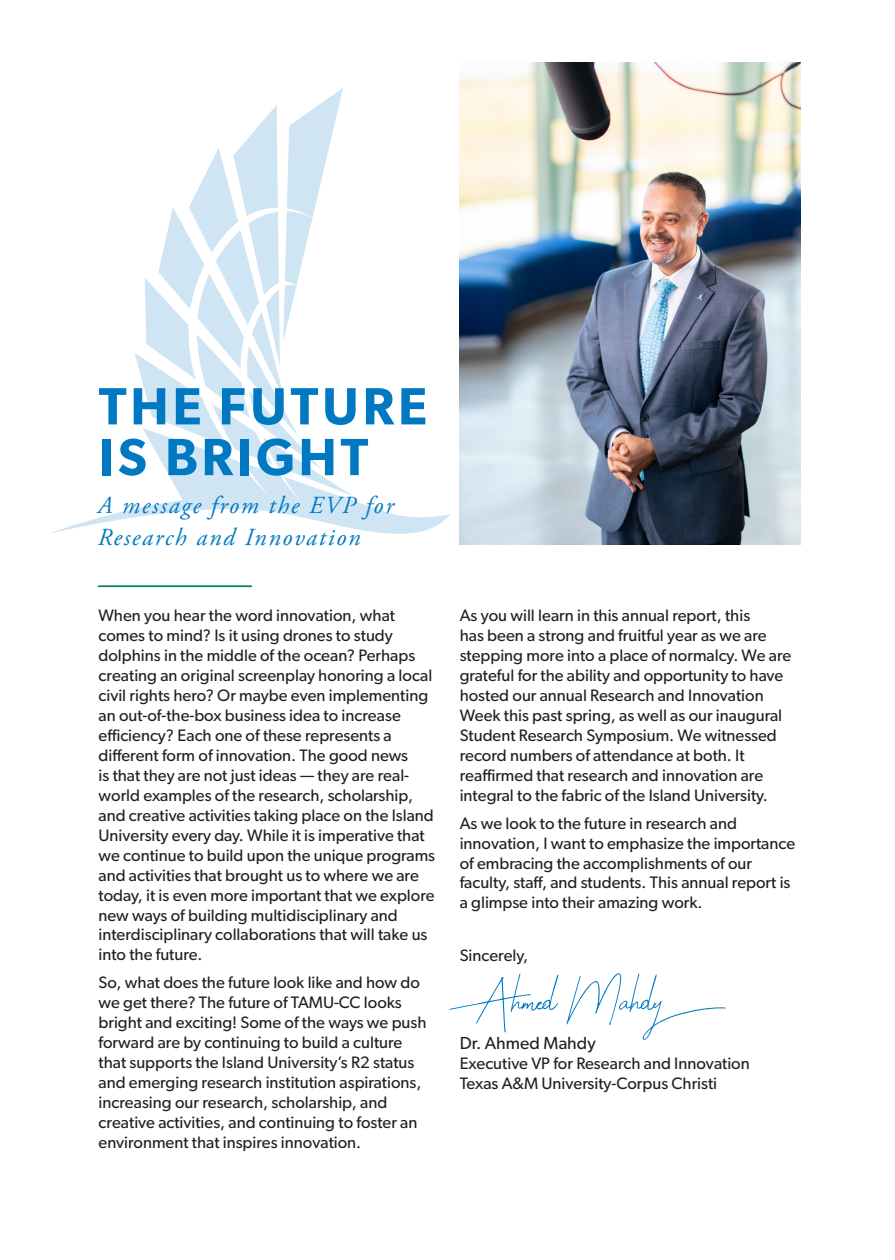
<style>
.page{position:relative;width:895px;height:1260px;background:#fff}
.page>*{position:absolute;margin:0;border:0;box-sizing:border-box;transform-origin:0 0}
.t1{font:84px "Harmony";letter-spacing:-.02em;color:#0079c2}
.t2{font:600 52.5px "Gibson";letter-spacing:.075em;color:#0079c2}
.t3{font:italic 24.5px/31.5px "Adobe Garamond Pro";letter-spacing:.075em;color:#0079c2}
.t4{font:17.5px "Gibson";color:#231f20}
.Paragraph_Style_1{font:16.62px/19.9px "Gibson";color:#231f20}
</style>
<div class="page">
<svg style="left:49px;top:88px;width:401px;height:446px"></svg>
<img style="left:460px;top:62px;width:340px;height:483px">
<hr style="left:98px;top:585px;width:154px;height:2px;background:#008652">
<p class="t2" style="left:99px;top:375px;width:330px">THE FUTURE</p>
<p class="t2" style="left:99px;top:426px;width:271px">IS BRIGHT</p>
<p class="t3" style="left:98px;top:490px;width:297px">A message from the EVP for<br>Research and Innovation</p>
<p class="Paragraph_Style_1" style="left:99px;top:605px;width:338px">When you hear the word innovation, what comes to mind? Is it using drones to study dolphins in the middle of the ocean? Perhaps creating an original screenplay honoring a local civil rights hero? Or maybe even implementing an out-of-the-box business idea to increase efficiency? Each one of these represents a different form of innovation. The good news<br>is that they are not just ideas — they are real&shy;world examples of the research, scholarship, and creative activities taking place on the Island University every day. While it is imperative that we continue to build upon the unique programs and activities that brought us to where we are today, it is even more important that we explore new ways of building multidisciplinary and interdisciplinary collaborations that will take us into the future.</p>
<p class="Paragraph_Style_1" style="left:99px;top:972px;width:329px">So, what does the future look like and how do we get there? The future of TAMU-CC looks bright and exciting! Some of the ways we push forward are by continuing to build a culture that supports the Island University’s R2 status and emerging research institution aspirations, increasing our research, scholarship, and creative activities, and continuing to foster an environment that inspires innovation.</p>
<p class="Paragraph_Style_1" style="left:460px;top:605px;width:333px">As you will learn in this annual report, this<br>has been a strong and fruitful year as we are stepping more into a place of normalcy. We are grateful for the ability and opportunity to have hosted our annual Research and Innovation Week this past spring, as well as our inaugural Student Research Symposium. We witnessed record numbers of attendance at both. It reaffirmed that research and innovation are integral to the fabric of the Island University.</p>
<p class="Paragraph_Style_1" style="left:460px;top:813px;width:337px">As we look to the future in research and innovation, I want to emphasize the importance of embracing the accomplishments of our faculty, staff, and students. This annual report is a glimpse into their amazing work.</p>
<p class="Paragraph_Style_1" style="left:460px;top:946px;width:70px">Sincerely,</p>
<p class="t1" style="left:469px;top:958px;width:269px">Ahmed Mahdy</p>
<p class="t4" style="left:460px;top:1032px;width:137px">Dr. Ahmed Mahdy</p>
<p class="Paragraph_Style_1" style="left:460px;top:1053px;width:291px">Executive VP for Research and Innovation</p>
<p class="Paragraph_Style_1" style="left:460px;top:1073px;width:259px">Texas A&amp;M University-Corpus Christi</p>
</div>
